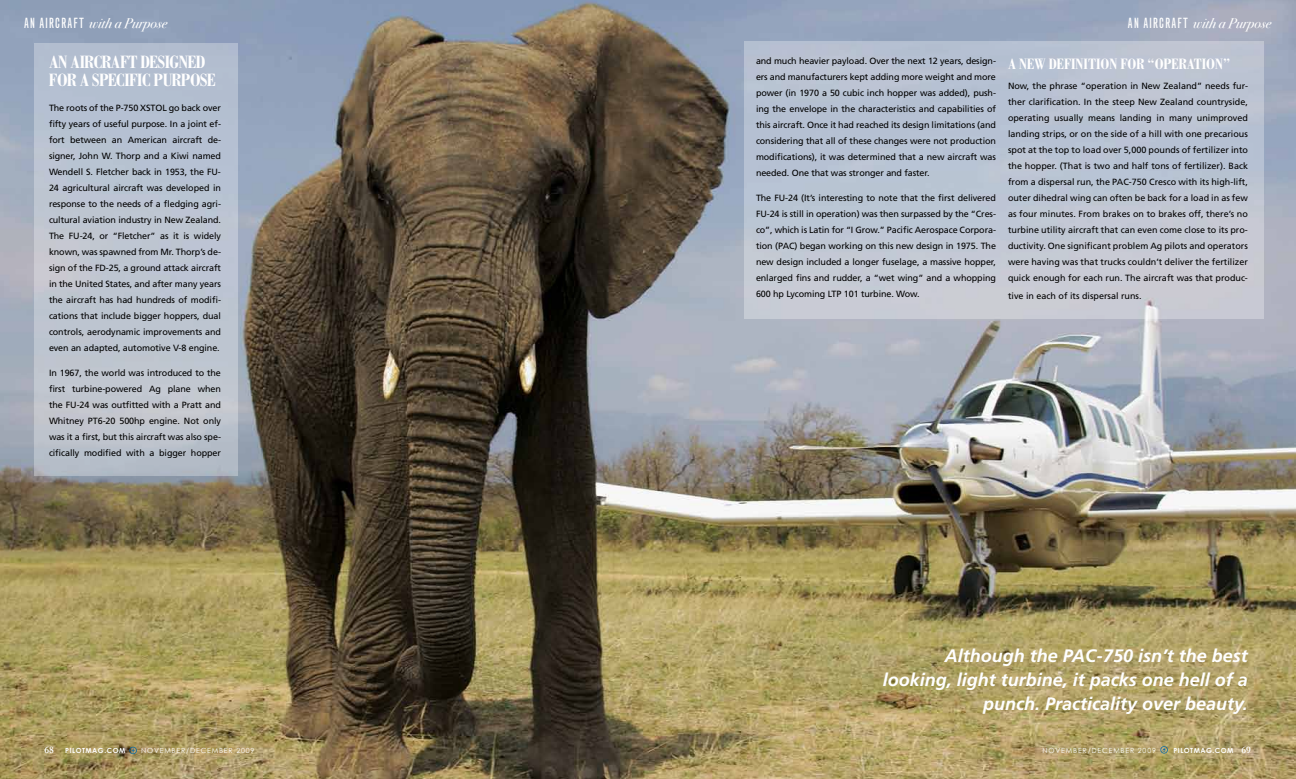
<style>
.page{position:relative;width:1296px;height:779px;background:#fff}
.page>*{position:absolute;margin:0;border:0;box-sizing:border-box;transform-origin:0 0}
.t1{font:700 condensed 19px/18px "Bodoni";letter-spacing:-.02em;color:#fff}
.t2{font:italic 700 18px/24px "Frutiger";color:#fff;text-align:right}
.t3{font:700 condensed 16px "Bodoni";color:#fff}
.t4{font:14px "Bodoni Svty Two ITCTT Book Ita";color:#fff}
.t5{font:700 10px "Garamond";color:#fff}
.t6{font:9px/16px "Frutiger";letter-spacing:-.01em;color:#000;text-align:justify}
.t7{font:7px "Century Gothic";letter-spacing:.12em;color:#fff}
.t8{font:700 7px "Century Gothic";letter-spacing:.07em;color:#fff}
.s1{font-family:"Grotesque";font-stretch:extra-condensed}
.s2{font-family:"Garamond";font-size:10px}
</style>
<div class="page">
<img style="left:0;top:0;width:1296px;height:778px">
<div style="left:744px;top:41px;width:520px;height:277px;background:linear-gradient(to right,#bbc4d3,#c1c6d3)"></div>
<div style="left:34px;top:43px;width:204px;height:432px;background:#bdc4d0"></div>
<svg style="left:129px;top:737px;width:9px;height:17px"></svg>
<svg style="left:1160px;top:737px;width:8px;height:16px"></svg>
<h3 class="t4" style="left:24px;top:11px;width:145px"><span class="s1">AN AIRCR AFT</span> with a Purpose</h3>
<h3 class="t4" style="left:1128px;top:11px;width:145px"><span class="s1">AN AIRCR AFT</span> with a Purpose</h3>
<h1 class="t1" style="left:49px;top:53px;width:168px">AN AIRCRAFT DESIGNED<br>FOR A SPECIFIC PURPOSE</h1>
<p class="t6" style="left:49px;top:100px;width:174px">The roots of the P-750 XSTOL go back over fifty years of useful purpose. In a joint ef&shy;fort between an American aircraft de&shy;signer, John W. Thorp and a Kiwi named Wendell S. Fletcher back in 1953, the FU-24 agricultural aircraft was developed in response to the needs of a fledging agri&shy;cultural aviation industry in New Zealand.<br>The FU-24, or “Fletcher” as it is widely known, was spawned from Mr. Thorp’s de&shy;sign of the FD-25, a ground attack aircraft in the United States, and after many years the aircraft has had hundreds of modifi&shy;cations that include bigger hoppers, dual controls, aerodynamic improvements and even an adapted, automotive V-8 engine.</p>
<p class="t6" style="left:49px;top:365px;width:173px">In 1967, the world was introduced to the first turbine-powered Ag plane when the FU-24 was outfitted with a Pratt and Whitney PT6-20 500hp engine. Not only was it a first, but this aircraft was also spe&shy;cifically modified with a bigger hopper</p>
<p class="t6" style="left:756px;top:53px;width:242px">and much heavier payload. Over the next 12 years, design&shy;ers and manufacturers kept adding more weight and more power (in 1970 a 50 cubic inch hopper was added), push&shy;ing the envelope in the characteristics and capabilities of this aircraft. Once it had reached its design limitations (and considering that all of these changes were not production modifications), it was determined that a new aircraft was needed. One that was stronger and faster.</p>
<p class="t6" style="left:756px;top:190px;width:242px">The FU-24 (It’s interesting to note that the first delivered FU-24 is still in operation) was then surpassed by the “Cres&shy;co”, which is Latin for “I Grow.” Pacific Aerospace Corpora&shy;tion (PAC) began working on this new design in 1975. The new design included a longer fuselage, a massive hopper, enlarged fins and rudder, a “wet wing” and a whopping 600 hp Lycoming LTP 101 turbine. Wow.</p>
<h3 class="t3" style="left:1008px;top:55px;width:224px">A NEW DEFINITION FOR “OPERATION”</h3>
<p class="t6" style="left:1008px;top:78px;width:242px">Now, the phrase “operation in New Zealand” needs fur&shy;ther clarification. In the steep New Zealand countryside, operating usually means landing in many unimproved landing strips, or on the side of a hill with one precarious spot at the top to load over 5,000 pounds of fertilizer into the hopper. (That is two and half tons of fertilizer). Back from a dispersal run, the PAC-750 Cresco with its high-lift, outer dihedral wing can often be back for a load in as few as four minutes. From brakes on to brakes off, there’s no turbine utility aircraft that can even come close to its pro&shy;ductivity. One significant problem Ag pilots and operators were having was that trucks couldn’t deliver the fertilizer quick enough for each run. The aircraft was that produc-</p>
<p class="t6" style="left:1008px;top:288px;width:135px">tive in each of its dispersal runs.</p>
<h2 class="t2" style="left:883px;top:644px;width:367px">Although the PAC-750 isn’t the best looking, light turbine, it packs one hell of a punch. Practicality over beauty.</h2>
<p class="t8" style="left:45px;top:746px;width:76px"><span class="s2">68</span> PILOTMAG.COM</p>
<p class="t7" style="left:141px;top:746px;width:115px">NOVEMBER/DECEMBER 2009</p>
<p class="t7" style="left:1043px;top:746px;width:115px">NOVEMBER/DECEMBER 2009</p>
<p class="t8" style="left:1173px;top:746px;width:55px">PILOTMAG.COM</p>
<p class="t5" style="left:1242px;top:743px;width:11px">69</p>
</div>
